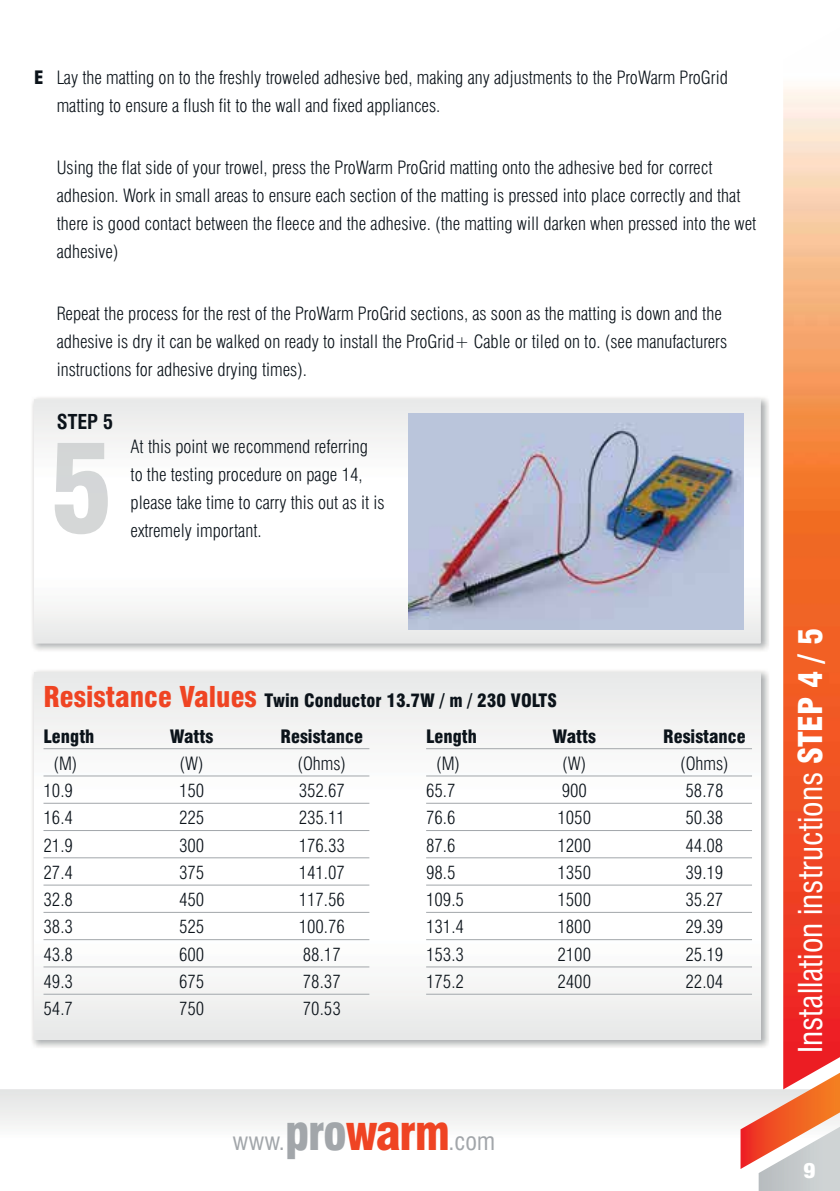
<style>
.page{position:relative;width:840px;height:1191px;background:#fff}
.page>*{position:absolute;margin:0;border:0;box-sizing:border-box;transform-origin:0 0}
.t1{font:condensed 32px "Swiss 721 BT";color:#fff}
.t2{font:condensed 24px "Swiss 721 BT";color:#a2a6aa}
.t3{font:700 condensed 20px "Swiss 721 BT";color:#0b131a}
.t4{font:900 condensed 20px "Swiss 721 BT";color:#fff;scale:1.2 1}
.t5{font:300 condensed 18px/28px "Swiss 721 BT";color:#0b131a}
.t6{font:900 condensed 18px "Swiss 721 BT";color:#0b131a}
.s1{font-weight:900}
.s2{font-size:28px;color:#ef4423}
.s3{font-weight:900;font-size:48px}
.s4{font-weight:900;font-size:48px;color:#ef4423}
</style>
<div class="page">
<svg style="left:0;top:1089px;width:740px;height:36px"></svg>
<img style="left:783px;top:87px;width:56px;height:976px">
<svg style="left:740px;top:1063px;width:99px;height:128px"></svg>
<img style="left:32px;top:397px;width:737px;height:254px">
<svg style="left:34px;top:399px;width:726px;height:244px"></svg>
<svg style="left:55px;top:443px;width:53px;height:91px"></svg>
<img style="left:408px;top:414px;width:335px;height:216px">
<img style="left:32px;top:670px;width:737px;height:378px">
<svg style="left:34px;top:672px;width:726px;height:367px"></svg>
<hr style="left:43px;top:748px;width:326px;height:1px;background:#a2a6aa">
<hr style="left:43px;top:775px;width:326px;height:1px;background:#a2a6aa">
<hr style="left:43px;top:802px;width:326px;height:1px;background:#a2a6aa">
<hr style="left:43px;top:830px;width:326px;height:1px;background:#a2a6aa">
<hr style="left:43px;top:857px;width:326px;height:1px;background:#a2a6aa">
<hr style="left:43px;top:884px;width:326px;height:1px;background:#a2a6aa">
<hr style="left:43px;top:912px;width:326px;height:1px;background:#a2a6aa">
<hr style="left:43px;top:939px;width:326px;height:1px;background:#a2a6aa">
<hr style="left:43px;top:966px;width:326px;height:1px;background:#a2a6aa">
<hr style="left:43px;top:993px;width:326px;height:1px;background:#a2a6aa">
<hr style="left:426px;top:748px;width:325px;height:1px;background:#a2a6aa">
<hr style="left:426px;top:775px;width:325px;height:1px;background:#a2a6aa">
<hr style="left:426px;top:802px;width:325px;height:1px;background:#a2a6aa">
<hr style="left:426px;top:830px;width:325px;height:1px;background:#a2a6aa">
<hr style="left:426px;top:857px;width:325px;height:1px;background:#a2a6aa">
<hr style="left:426px;top:884px;width:325px;height:1px;background:#a2a6aa">
<hr style="left:426px;top:912px;width:325px;height:1px;background:#a2a6aa">
<hr style="left:426px;top:939px;width:325px;height:1px;background:#a2a6aa">
<hr style="left:426px;top:966px;width:325px;height:1px;background:#a2a6aa">
<hr style="left:426px;top:993px;width:325px;height:1px;background:#a2a6aa">
<p class="t5" style="left:57px;top:65px;width:672px;text-indent:-23px"><span class="s1">E</span> Lay the matting on to the freshly troweled adhesive bed, making any adjustments to the ProWarm ProGrid matting to ensure a flush fit to the wall and fixed appliances.</p>
<p class="t5" style="left:57px;top:155px;width:700px">Using the flat side of your trowel, press the ProWarm ProGrid matting onto the adhesive bed for correct adhesion. Work in small areas to ensure each section of the matting is pressed into place correctly and that there is good contact between the fleece and the adhesive. (the matting will darken when pressed into the wet adhesive)</p>
<p class="t5" style="left:57px;top:301px;width:671px">Repeat the process for the rest of the ProWarm ProGrid sections, as soon as the matting is down and the adhesive is dry it can be walked on ready to install the ProGrid+ Cable or tiled on to. (see manufacturers instructions for adhesive drying times).</p>
<p class="t3" style="left:57px;top:412px;width:58px">STEP 5</p>
<p class="t5" style="left:130px;top:433px;width:255px">At this point we recommend referring to the testing procedure on page 14, please take time to carry this out as it is extremely important.</p>
<p class="t6" style="left:43px;top:692px;width:514px"><span class="s2">Resistance Values</span> Twin Conductor 13.7W / m / 230 VOLTS</p>
<p class="t6" style="left:43px;top:727px;width:52px">Length</p>
<p class="t6" style="left:170px;top:727px;width:45px">Watts</p>
<p class="t6" style="left:280px;top:727px;width:84px">Resistance</p>
<p class="t5" style="left:54px;top:750px;width:25px">(M)</p>
<p class="t5" style="left:179px;top:750px;width:26px">(W)</p>
<p class="t5" style="left:297px;top:750px;width:50px">(Ohms)</p>
<p class="t5" style="left:43px;top:777px;width:31px">10.9</p>
<p class="t5" style="left:179px;top:777px;width:27px">150</p>
<p class="t5" style="left:298px;top:777px;width:48px">352.67</p>
<p class="t5" style="left:43px;top:805px;width:31px">16.4</p>
<p class="t5" style="left:179px;top:805px;width:27px">225</p>
<p class="t5" style="left:298px;top:805px;width:48px">235.11</p>
<p class="t5" style="left:43px;top:832px;width:31px">21.9</p>
<p class="t5" style="left:179px;top:832px;width:27px">300</p>
<p class="t5" style="left:298px;top:832px;width:48px">176.33</p>
<p class="t5" style="left:43px;top:859px;width:31px">27.4</p>
<p class="t5" style="left:179px;top:859px;width:27px">375</p>
<p class="t5" style="left:298px;top:859px;width:48px">141.07</p>
<p class="t5" style="left:43px;top:886px;width:31px">32.8</p>
<p class="t5" style="left:179px;top:886px;width:27px">450</p>
<p class="t5" style="left:298px;top:886px;width:48px">117.56</p>
<p class="t5" style="left:43px;top:914px;width:31px">38.3</p>
<p class="t5" style="left:179px;top:914px;width:27px">525</p>
<p class="t5" style="left:298px;top:914px;width:48px">100.76</p>
<p class="t5" style="left:43px;top:941px;width:31px">43.8</p>
<p class="t5" style="left:179px;top:941px;width:27px">600</p>
<p class="t5" style="left:303px;top:941px;width:39px">88.17</p>
<p class="t5" style="left:43px;top:968px;width:31px">49.3</p>
<p class="t5" style="left:179px;top:968px;width:27px">675</p>
<p class="t5" style="left:303px;top:968px;width:39px">78.37</p>
<p class="t5" style="left:43px;top:996px;width:31px">54.7</p>
<p class="t5" style="left:179px;top:996px;width:27px">750</p>
<p class="t5" style="left:303px;top:996px;width:39px">70.53</p>
<p class="t6" style="left:426px;top:727px;width:52px">Length</p>
<p class="t6" style="left:552px;top:727px;width:45px">Watts</p>
<p class="t6" style="left:662px;top:727px;width:84px">Resistance</p>
<p class="t5" style="left:436px;top:750px;width:25px">(M)</p>
<p class="t5" style="left:562px;top:750px;width:26px">(W)</p>
<p class="t5" style="left:679px;top:750px;width:50px">(Ohms)</p>
<p class="t5" style="left:426px;top:777px;width:31px">65.7</p>
<p class="t5" style="left:561px;top:777px;width:27px">900</p>
<p class="t5" style="left:685px;top:777px;width:39px">58.78</p>
<p class="t5" style="left:426px;top:805px;width:31px">76.6</p>
<p class="t5" style="left:557px;top:805px;width:35px">1050</p>
<p class="t5" style="left:685px;top:805px;width:39px">50.38</p>
<p class="t5" style="left:426px;top:832px;width:31px">87.6</p>
<p class="t5" style="left:557px;top:832px;width:35px">1200</p>
<p class="t5" style="left:685px;top:832px;width:39px">44.08</p>
<p class="t5" style="left:426px;top:859px;width:31px">98.5</p>
<p class="t5" style="left:557px;top:859px;width:35px">1350</p>
<p class="t5" style="left:685px;top:859px;width:39px">39.19</p>
<p class="t5" style="left:426px;top:886px;width:39px">109.5</p>
<p class="t5" style="left:557px;top:886px;width:35px">1500</p>
<p class="t5" style="left:685px;top:886px;width:39px">35.27</p>
<p class="t5" style="left:426px;top:914px;width:39px">131.4</p>
<p class="t5" style="left:557px;top:914px;width:35px">1800</p>
<p class="t5" style="left:685px;top:914px;width:39px">29.39</p>
<p class="t5" style="left:426px;top:941px;width:39px">153.3</p>
<p class="t5" style="left:557px;top:941px;width:35px">2100</p>
<p class="t5" style="left:685px;top:941px;width:39px">25.19</p>
<p class="t5" style="left:426px;top:968px;width:39px">175.2</p>
<p class="t5" style="left:557px;top:968px;width:35px">2400</p>
<p class="t5" style="left:685px;top:968px;width:39px">22.04</p>
<h2 class="t2" style="left:232px;top:1129px;width:264px">www.<span class="s3">pro</span><span class="s4">warm</span>.com</h2>
<h1 class="t1" style="left:794px;top:1053px;width:426px;rotate:-90deg">Installation instructions <span class="s1">STEP 4 / 5</span></h1>
<p class="t4" style="left:802px;top:1161px;width:12px">9</p>
</div>
